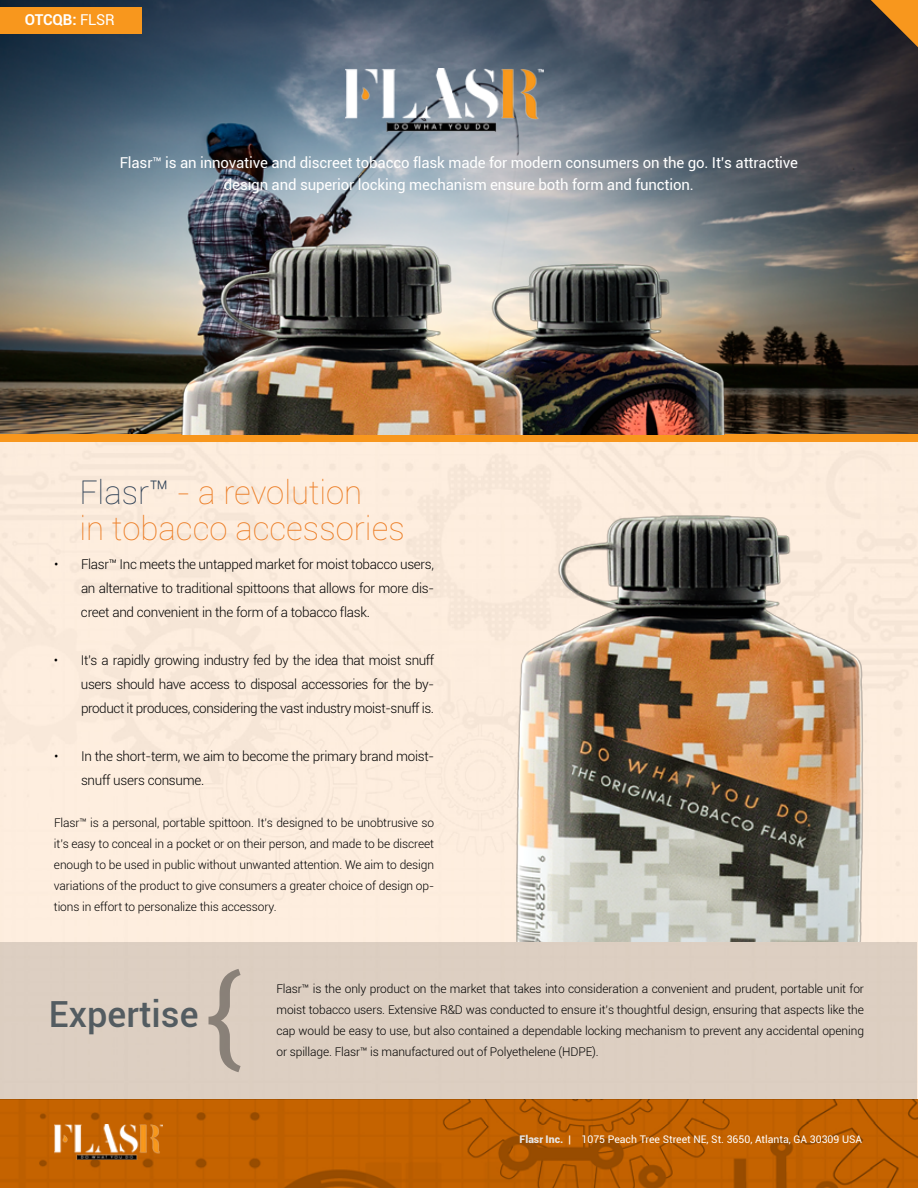
<style>
.page{position:relative;width:918px;height:1188px;background:#fff}
.page>*{position:absolute;margin:0;border:0;box-sizing:border-box;transform-origin:0 0}
.t1{font:108px "Roboto";color:#000}
.t2{font:500 36px "Roboto";color:#535c61}
.t3{font:100 33px/36px "Roboto";color:#ec7c23}
.t4{font:15px/22.5px "Roboto";letter-spacing:-.01em;color:#fff;text-align:center}
.t5{font:700 15px "Roboto";letter-spacing:-.015em;color:#fff}
.t6{font:300 13.5px/24px "Roboto";letter-spacing:-.02em;color:#000;text-align:justify}
.t7{font:300 12px/21px "Roboto";letter-spacing:-.01em;color:#000;text-align:justify}
.t8{font:10.5px "Roboto";color:#fff}
.s1{font-weight:400}
.s2{color:#2d4056}
.s3{font-weight:900;color:#e6e7e8}
</style>
<div class="page">
<img style="left:0;top:0;width:918px;height:435px">
<svg style="left:0;top:1099px;width:918px;height:89px;background:#bd5f00"></svg>
<img style="left:54px;top:1125px;width:108px;height:34px">
<img style="left:513px;top:513px;width:353px;height:429px">
<div style="left:1px;top:942px;width:916px;height:157px;background:#ddcfc2"></div>
<img style="left:346px;top:68px;width:197px;height:63px">
<svg style="left:871px;top:0;width:47px;height:47px;background:#8a5920"></svg>
<div style="left:0;top:435px;width:918px;height:7px;background:#f8971d"></div>
<div style="left:1px;top:8px;width:141px;height:26px;background:#f8971d"></div>
<img style="left:177px;top:242px;width:549px;height:193px">
<p class="t5" style="left:25px;top:9px;width:91px">OTCQB: <span class="s1">FLSR</span></p>
<p class="t4" style="left:120px;top:151px;width:680px">Flasr™ is an innovative and discreet tobacco flask made for modern consumers on the go. It’s attractive design and superior locking mechanism ensure both form and function.</p>
<h3 class="t3" style="left:80px;top:473px;width:327px"><span class="s2">Flasr™</span> - a revolution<br>in tobacco accessories</h3>
<p class="t6" style="left:81px;top:552px;width:355px;text-indent:-27px">• Flasr™ Inc meets the untapped market for moist tobacco users, an alternative to traditional spittoons that allows for more dis&shy;creet and convenient in the form of a tobacco flask.</p>
<p class="t6" style="left:81px;top:648px;width:355px;text-indent:-27px">• It’s a rapidly growing industry fed by the idea that moist snuff users should have access to disposal accessories for the by&shy;product it produces, considering the vast industry moist-snuff is.</p>
<p class="t6" style="left:81px;top:744px;width:355px;text-indent:-27px">• In the short-term, we aim to become the primary brand moist&shy;snuff users consume.</p>
<p class="t7" style="left:54px;top:812px;width:382px">Flasr™ is a personal, portable spittoon. It’s designed to be unobtrusive so it’s easy to conceal in a pocket or on their person, and made to be discreet enough to be used in public without unwanted attention. We aim to design variations of the product to give consumers a greater choice of design op&shy;tions in effort to personalize this accessory.</p>
<h2 class="t2" style="left:49px;top:989px;width:151px">Expertise</h2>
<h1 class="t1" style="left:205px;top:939px;width:38px">{</h1>
<p class="t7" style="left:276px;top:977px;width:589px">Flasr™ is the only product on the market that takes into consideration a convenient and prudent, portable unit for moist tobacco users. Extensive R&amp;D was conducted to ensure it’s thoughtful design, ensuring that aspects like the cap would be easy to use, but also contained a dependable locking mechanism to prevent any accidental opening</p>
<p class="t7" style="left:276px;top:1040px;width:324px">or spillage. Flasr™ is manufactured out of Polyethelene (HDPE).</p>
<p class="t8" style="left:520px;top:1132px;width:344px"><span class="s3">Flasr Inc.</span> | 1075 Peach Tree Street NE, St. 3650, Atlanta, GA 30309 USA</p>
</div>
